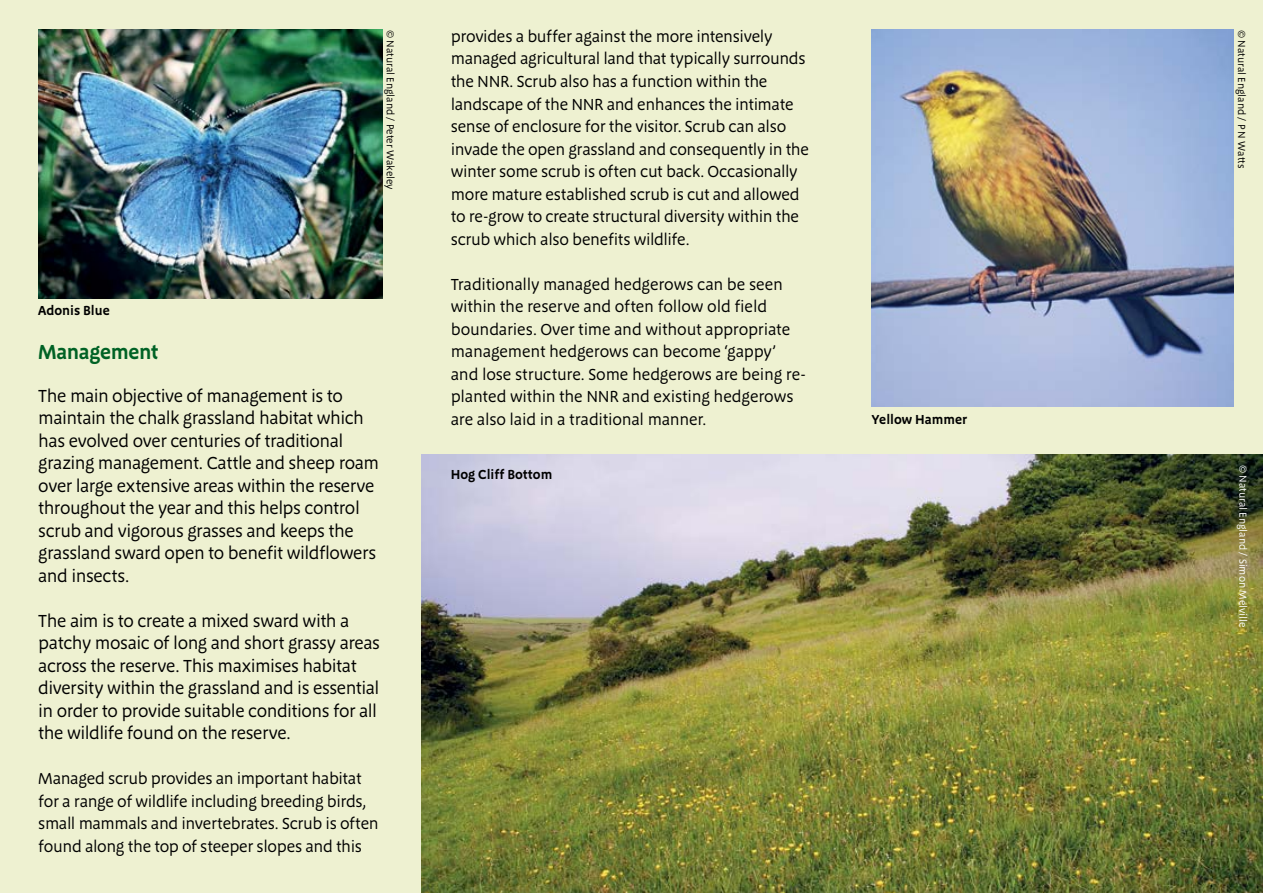
<style>
.page{position:relative;width:1263px;height:893px;background:#eef1d1}
.page>*{position:absolute;margin:0;border:0;box-sizing:border-box;transform-origin:0 0}
._1_Line_Header_2_top{font:600 21px "Megano";letter-spacing:-.02em;color:#006225}
.t1{font:18px/22.5px "Megano";letter-spacing:-.025em;color:#000}
.t2{font:16.5px/22.5px "Megano";letter-spacing:-.02em;color:#000}
.t3{font:600 13.5px "Megano";color:#000}
.t4{font:10.5px "Megano";color:#000}
.t5{font:10.5px "Megano";color:#fff}
</style>
<div class="page">
<img style="left:38px;top:30px;width:345px;height:268px">
<img style="left:421px;top:454px;width:842px;height:439px">
<img style="left:872px;top:30px;width:361px;height:376px">
<p class="t3" style="left:38px;top:302px;width:73px">Adonis Blue</p>
<p class="t4" style="left:397px;top:30px;width:162px;rotate:90deg">© Natural England / Peter Wakeley</p>
<p class="_1_Line_Header_2_top" style="left:38px;top:339px;width:122px">Management</p>
<p class="t1" style="left:38px;top:384px;width:342px">The main objective of management is to maintain the chalk grassland habitat which has evolved over centuries of traditional grazing management. Cattle and sheep roam over large extensive areas within the reserve throughout the year and this helps control scrub and vigorous grasses and keeps the grassland sward open to benefit wildflowers and insects.</p>
<p class="t1" style="left:38px;top:609px;width:343px">The aim is to create a mixed sward with a patchy mosaic of long and short grassy areas across the reserve. This maximises habitat diversity within the grassland and is essential in order to provide suitable conditions for all the wildlife found on the reserve.</p>
<p class="t2" style="left:38px;top:767px;width:342px">Managed scrub provides an important habitat for a range of wildlife including breeding birds, small mammals and invertebrates. Scrub is often found along the top of steeper slopes and this</p>
<p class="t2" style="left:451px;top:25px;width:360px">provides a buffer against the more intensively managed agricultural land that typically surrounds the NNR. Scrub also has a function within the landscape of the NNR and enhances the intimate sense of enclosure for the visitor. Scrub can also invade the open grassland and consequently in the winter some scrub is often cut back. Occasionally more mature established scrub is cut and allowed to re-grow to create structural diversity within the scrub which also benefits wildlife.</p>
<p class="t2" style="left:451px;top:273px;width:357px">Traditionally managed hedgerows can be seen within the reserve and often follow old field boundaries. Over time and without appropriate management hedgerows can become ‘gappy’ and lose structure. Some hedgerows are being re&shy;planted within the NNR and existing hedgerows are also laid in a traditional manner.</p>
<p class="t3" style="left:451px;top:467px;width:103px">Hog Cliff Bottom</p>
<p class="t3" style="left:872px;top:411px;width:97px">Yellow Hammer</p>
<p class="t4" style="left:1248px;top:30px;width:140px;rotate:90deg">© Natural England / P N Watts</p>
<p class="t5" style="left:1249px;top:465px;width:164px;rotate:90deg">© Natural England / Simon Melville</p>
</div>
